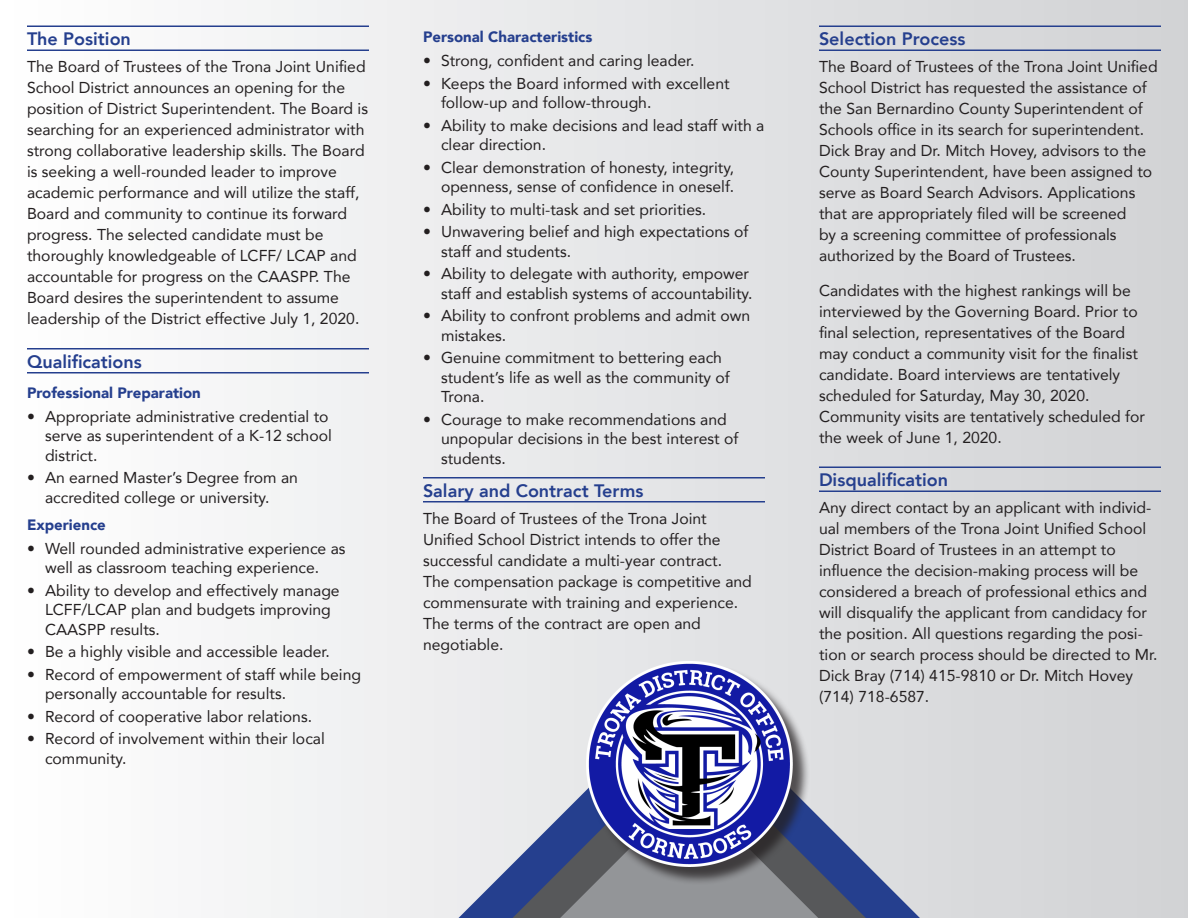
<style>
.page{position:relative;width:1188px;height:918px;background:#fff}
.page>*{position:absolute;margin:0;border:0;box-sizing:border-box;transform-origin:0 0}
.Subjead_12_15{font:800 18px "Avenir";color:#253f8e}
.Body_Text{font:15.75px/21px "Avenir";color:#231f20}
.Bullets{font:15.75px/19.5px "Avenir";color:#231f20}
.Subhead_10_13{font:900 15px "Avenir";color:#253f8e}
</style>
<div class="page">
<div style="left:0;top:0;width:1188px;height:918px;background:linear-gradient(to right,#fefefe,#d0d2d4)"></div>
<hr style="left:27px;top:50px;width:342px;height:1px;background:#253f8e">
<hr style="left:27px;top:26px;width:342px;height:1px;background:#253f8e">
<hr style="left:27px;top:372px;width:342px;height:2px;background:#253f8e">
<hr style="left:27px;top:348px;width:342px;height:2px;background:#253f8e">
<hr style="left:423px;top:501px;width:342px;height:1px;background:#253f8e">
<hr style="left:423px;top:477px;width:342px;height:1px;background:#253f8e">
<hr style="left:819px;top:50px;width:342px;height:1px;background:#253f8e">
<hr style="left:819px;top:26px;width:342px;height:1px;background:#253f8e">
<hr style="left:819px;top:490px;width:342px;height:2px;background:#253f8e">
<hr style="left:819px;top:466px;width:342px;height:2px;background:#253f8e">
<svg style="left:459px;top:687px;width:461px;height:231px"></svg>
<svg style="left:513px;top:741px;width:353px;height:177px"></svg>
<svg style="left:560px;top:789px;width:258px;height:129px"></svg>
<div style="left:588px;top:663px;width:222px;height:222px;background:#231f20;opacity:.75"></div>
<img style="left:586px;top:661px;width:206px;height:206px">
<p class="Subjead_12_15" style="left:27px;top:25px;width:105px">The Position</p>
<p class="Body_Text" style="left:27px;top:56px;width:343px">The Board of Trustees of the Trona Joint Unified School District announces an opening for the position of District Superintendent. The Board is searching for an experienced administrator with strong collaborative leadership skills. The Board is seeking a well-rounded leader to improve academic performance and will utilize the staff, Board and community to continue its forward progress. The selected candidate must be thoroughly knowledgeable of LCFF/ LCAP and accountable for progress on the CAASPP. The Board desires the superintendent to assume leadership of the District effective July 1, 2020.</p>
<p class="Subjead_12_15" style="left:27px;top:347px;width:116px">Qualifications</p>
<p class="Subhead_10_13" style="left:27px;top:379px;width:175px">Professional Preparation</p>
<p class="Bullets" style="left:45px;top:406px;width:288px;text-indent:-18px">• Appropriate administrative credential to serve as superintendent of a K-12 school district.</p>
<p class="Bullets" style="left:45px;top:467px;width:255px;text-indent:-18px">• An earned Master’s Degree from an accredited college or university.</p>
<p class="Subhead_10_13" style="left:27px;top:511px;width:80px">Experience</p>
<p class="Bullets" style="left:27px;top:538px;width:320px;text-align:center">• Well rounded administrative experience as well as classroom teaching experience.</p>
<p class="Bullets" style="left:45px;top:580px;width:296px;text-indent:-18px">• Ability to develop and effectively manage<br>LCFF/LCAP plan and budgets improving<br>CAASPP results.</p>
<p class="Bullets" style="left:27px;top:641px;width:305px">• Be a highly visible and accessible leader.</p>
<p class="Bullets" style="left:45px;top:664px;width:318px;text-indent:-18px">• Record of empowerment of staff while being personally accountable for results.</p>
<p class="Bullets" style="left:27px;top:706px;width:287px">• Record of cooperative labor relations.</p>
<p class="Bullets" style="left:45px;top:728px;width:281px;text-indent:-18px">• Record of involvement within their local community.</p>
<p class="Subhead_10_13" style="left:423px;top:24px;width:171px">Personal Characteristics</p>
<p class="Bullets" style="left:423px;top:50px;width:273px">• Strong, confident and caring leader.</p>
<p class="Bullets" style="left:441px;top:73px;width:290px;text-indent:-18px">• Keeps the Board informed with excellent follow-up and follow-through.</p>
<p class="Bullets" style="left:441px;top:115px;width:325px;text-indent:-18px">• Ability to make decisions and lead staff with a clear direction.</p>
<p class="Bullets" style="left:423px;top:157px;width:313px;text-align:right">• Clear demonstration of honesty, integrity, openness, sense of confidence in oneself.</p>
<p class="Bullets" style="left:423px;top:199px;width:285px">• Ability to multi-task and set priorities.</p>
<p class="Bullets" style="left:441px;top:221px;width:309px;text-indent:-18px">• Unwavering belief and high expectations of staff and students.</p>
<p class="Bullets" style="left:423px;top:263px;width:331px;text-align:right">• Ability to delegate with authority, empower staff and establish systems of accountability.</p>
<p class="Bullets" style="left:441px;top:305px;width:311px;text-indent:-18px">• Ability to confront problems and admit own mistakes.</p>
<p class="Bullets" style="left:441px;top:347px;width:290px;text-indent:-18px">• Genuine commitment to bettering each student’s life as well as the community of<br>Trona.</p>
<p class="Bullets" style="left:441px;top:409px;width:299px;text-indent:-18px">• Courage to make recommendations and unpopular decisions in the best interest of students.</p>
<p class="Subjead_12_15" style="left:423px;top:476px;width:222px">Salary and Contract Terms</p>
<p class="Body_Text" style="left:423px;top:507px;width:330px">The Board of Trustees of the Trona Joint Unified School District intends to offer the successful candidate a multi-year contract.<br>The compensation package is competitive and commensurate with training and experience.<br>The terms of the contract are open and negotiable.</p>
<p class="Subjead_12_15" style="left:819px;top:25px;width:148px">Selection Process</p>
<p class="Body_Text" style="left:819px;top:56px;width:340px">The Board of Trustees of the Trona Joint Unified School District has requested the assistance of the San Bernardino County Superintendent of Schools office in its search for superintendent.<br>Dick Bray and Dr. Mitch Hovey, advisors to the County Superintendent, have been assigned to serve as Board Search Advisors. Applications that are appropriately filed will be screened<br>by a screening committee of professionals authorized by the Board of Trustees.</p>
<p class="Body_Text" style="left:819px;top:279px;width:327px">Candidates with the highest rankings will be interviewed by the Governing Board. Prior to final selection, representatives of the Board may conduct a community visit for the finalist candidate. Board interviews are tentatively scheduled for Saturday, May 30, 2020.<br>Community visits are tentatively scheduled for the week of June 1, 2020.</p>
<p class="Subjead_12_15" style="left:819px;top:466px;width:131px">Disqualification</p>
<p class="Body_Text" style="left:819px;top:497px;width:340px">Any direct contact by an applicant with individ&shy;ual members of the Trona Joint Unified School District Board of Trustees in an attempt to influence the decision-making process will be considered a breach of professional ethics and will disqualify the applicant from candidacy for the position. All questions regarding the posi&shy;tion or search process should be directed to Mr.<br>Dick Bray (714) 415-9810 or Dr. Mitch Hovey (714) 718-6587.</p>
</div>
